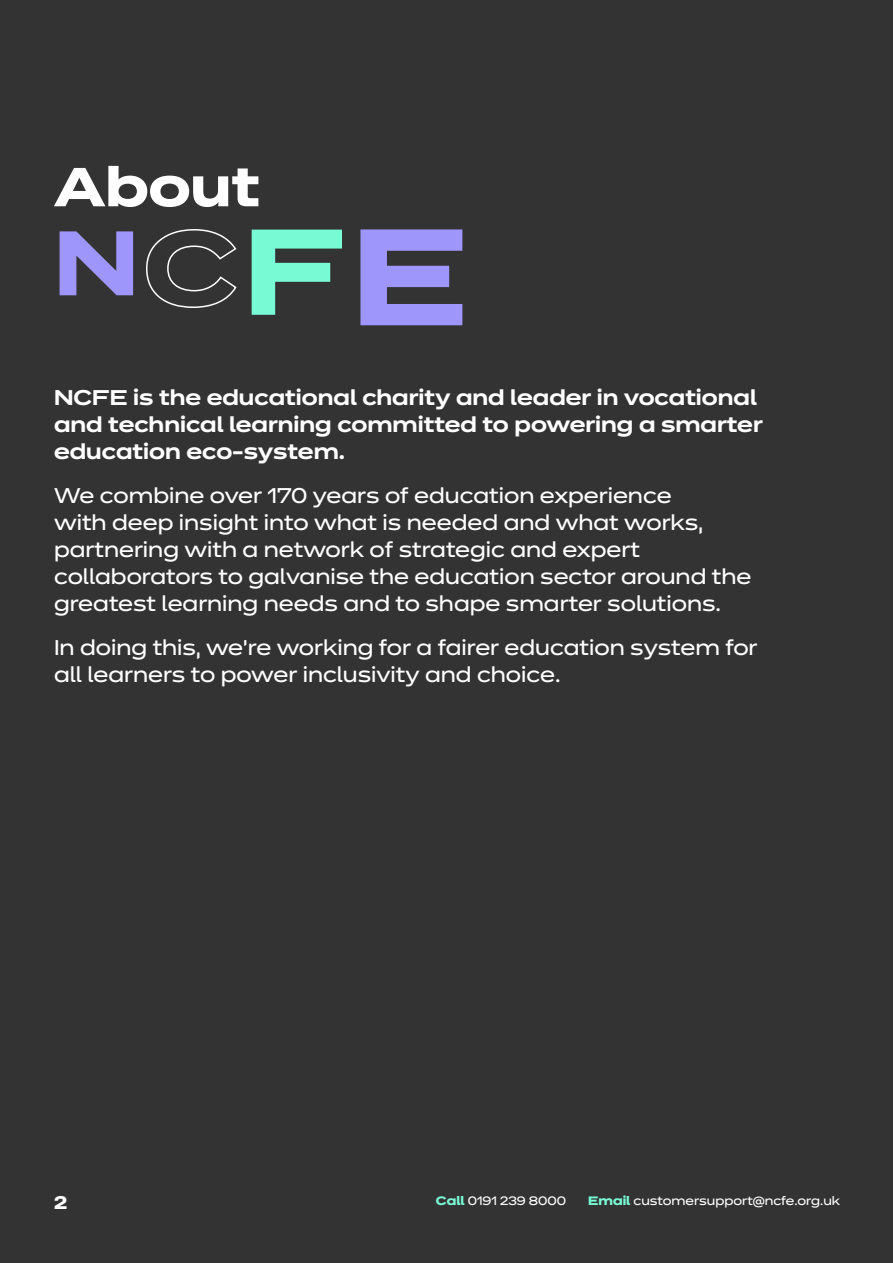
<style>
.page{position:relative;width:893px;height:1263px;background:#333}
.page>*{position:absolute;margin:0;border:0;box-sizing:border-box;transform-origin:0 0}
.t1{font:700 90px "Dinamit";color:#9e96fa}
.t2{font:700 54px "Dinamit";color:#fff}
.t3{font:21px/27px "Dinamit";color:#fff}
.t4{font:600 21px/27px "Dinamit";color:#fff}
.t5{font:700 18px "Dinamit";color:#fff}
.t6{font:12px "Dinamit";color:#fff}
.s1{font-size:105px;color:#fff}
.s2{font-size:120px;color:#78fad4}
.s3{font-size:135px}
.s4{font-weight:700;color:#78fad4}
</style>
<div class="page">
<h2 class="t2" style="left:54px;top:140px;width:208px">About</h2>
<h1 class="t1" style="left:54px;top:185px;width:416px">N<span class="s1">C</span><span class="s2">F</span><span class="s3">E</span></h1>
<p class="t4" style="left:54px;top:381px;width:710px">NCFE is the educational charity and leader in vocational and technical learning committed to powering a smarter education eco-system.</p>
<p class="t3" style="left:54px;top:479px;width:699px">We combine over 170 years of education experience<br>with deep insight into what is needed and what works, partnering with a network of strategic and expert collaborators to galvanise the education sector around the greatest learning needs and to shape smarter solutions.</p>
<p class="t3" style="left:54px;top:631px;width:705px">In doing this, we’re working for a fairer education system for all learners to power inclusivity and choice.</p>
<p class="t5" style="left:54px;top:1187px;width:15px">2</p>
<p class="t6" style="left:436px;top:1191px;width:132px"><span class="s4">Call</span> 0191 239 8000</p>
<p class="t6" style="left:588px;top:1191px;width:253px"><span class="s4">Email</span> customersupport@ncfe.org.uk</p>
</div>
